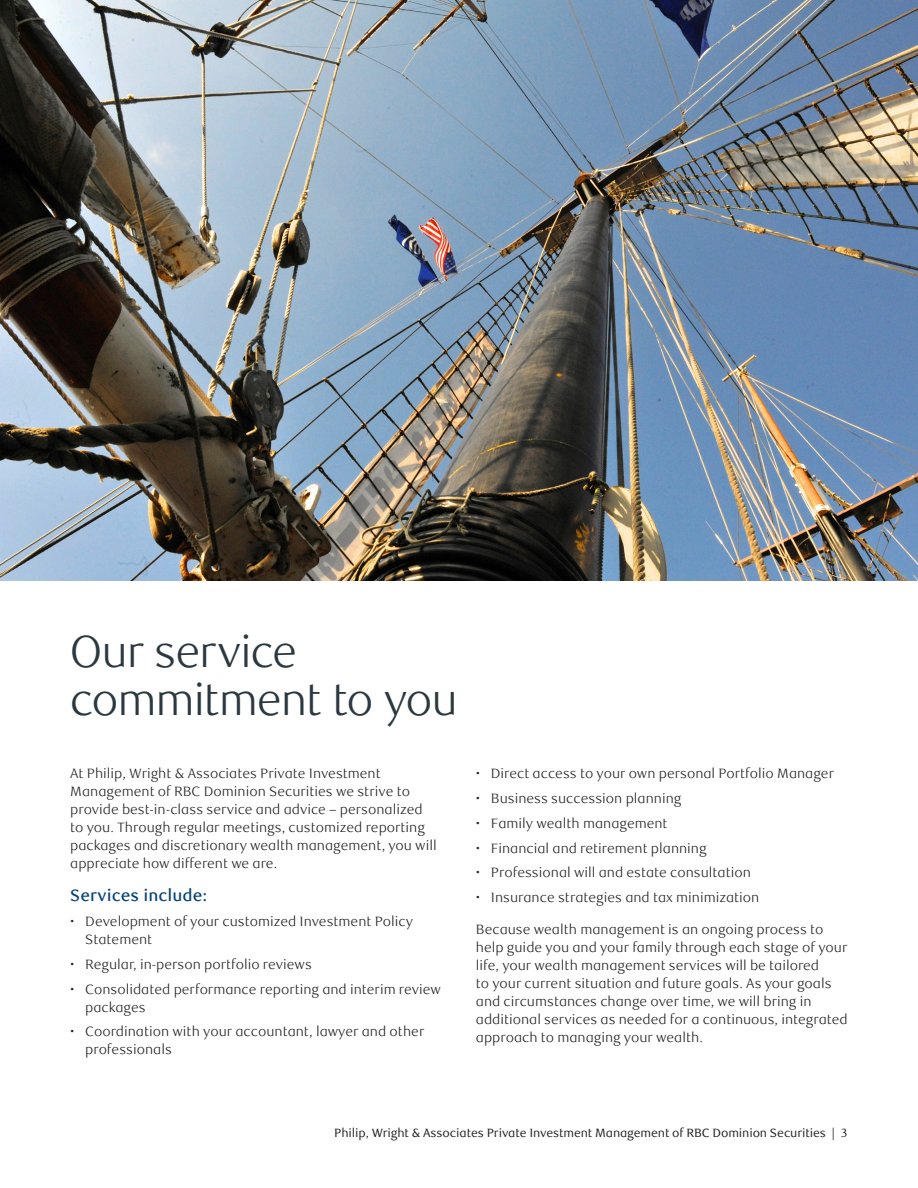
<style>
.page{position:relative;width:918px;height:1188px;background:#fff}
.page>*{position:absolute;margin:0;border:0;box-sizing:border-box;transform-origin:0 0}
._1-Main_Title_Slate{font:300 45px/48px "RBC Display";letter-spacing:-.015em;color:#2c3840}
._3-Text_Headline{font:500 16.5px "RBC Text";color:#004279}
._4_Body_Text{font:300 13.5px/18px "RBC Text";color:#231f20}
.t1{font:12px "RBC Text";letter-spacing:-.01em;color:#231f20}
</style>
<div class="page">
<img style="left:0;top:0;width:918px;height:580px">
<p class="_1-Main_Title_Slate" style="left:70px;top:629px;width:389px">Our service commitment to you</p>
<p class="_4_Body_Text" style="left:70px;top:765px;width:368px">At Philip, Wright &amp; Associates Private Investment Management of RBC Dominion Securities we strive to provide best-in-class service and advice – personalized to you. Through regular meetings, customized reporting packages and discretionary wealth management, you will appreciate how different we are.</p>
<p class="_3-Text_Headline" style="left:70px;top:886px;width:139px">Services include:</p>
<p class="_4_Body_Text" style="left:85px;top:913px;width:329px;text-indent:-15px">• Development of your customized Investment Policy<br>Statement</p>
<p class="_4_Body_Text" style="left:70px;top:955px;width:243px">• Regular, in-person portfolio reviews</p>
<p class="_4_Body_Text" style="left:85px;top:980px;width:357px;text-indent:-15px">• Consolidated performance reporting and interim review packages</p>
<p class="_4_Body_Text" style="left:85px;top:1023px;width:341px;text-indent:-15px">• Coordination with your accountant, lawyer and other professionals</p>
<p class="_4_Body_Text" style="left:476px;top:765px;width:360px">• Direct access to your own personal Portfolio Manager</p>
<p class="_4_Body_Text" style="left:476px;top:790px;width:207px">• Business succession planning</p>
<p class="_4_Body_Text" style="left:476px;top:814px;width:193px">• Family wealth management</p>
<p class="_4_Body_Text" style="left:476px;top:839px;width:232px">• Financial and retirement planning</p>
<p class="_4_Body_Text" style="left:476px;top:864px;width:277px">• Professional will and estate consultation</p>
<p class="_4_Body_Text" style="left:476px;top:889px;width:285px">• Insurance strategies and tax minimization</p>
<p class="_4_Body_Text" style="left:476px;top:920px;width:373px">Because wealth management is an ongoing process to help guide you and your family through each stage of your life, your wealth management services will be tailored<br>to your current situation and future goals. As your goals and circumstances change over time, we will bring in additional services as needed for a continuous, integrated approach to managing your wealth.</p>
<p class="t1" style="left:334px;top:1126px;width:515px">Philip, Wright &amp; Associates Private Investment Management of RBC Dominion Securities | 3</p>
</div>
